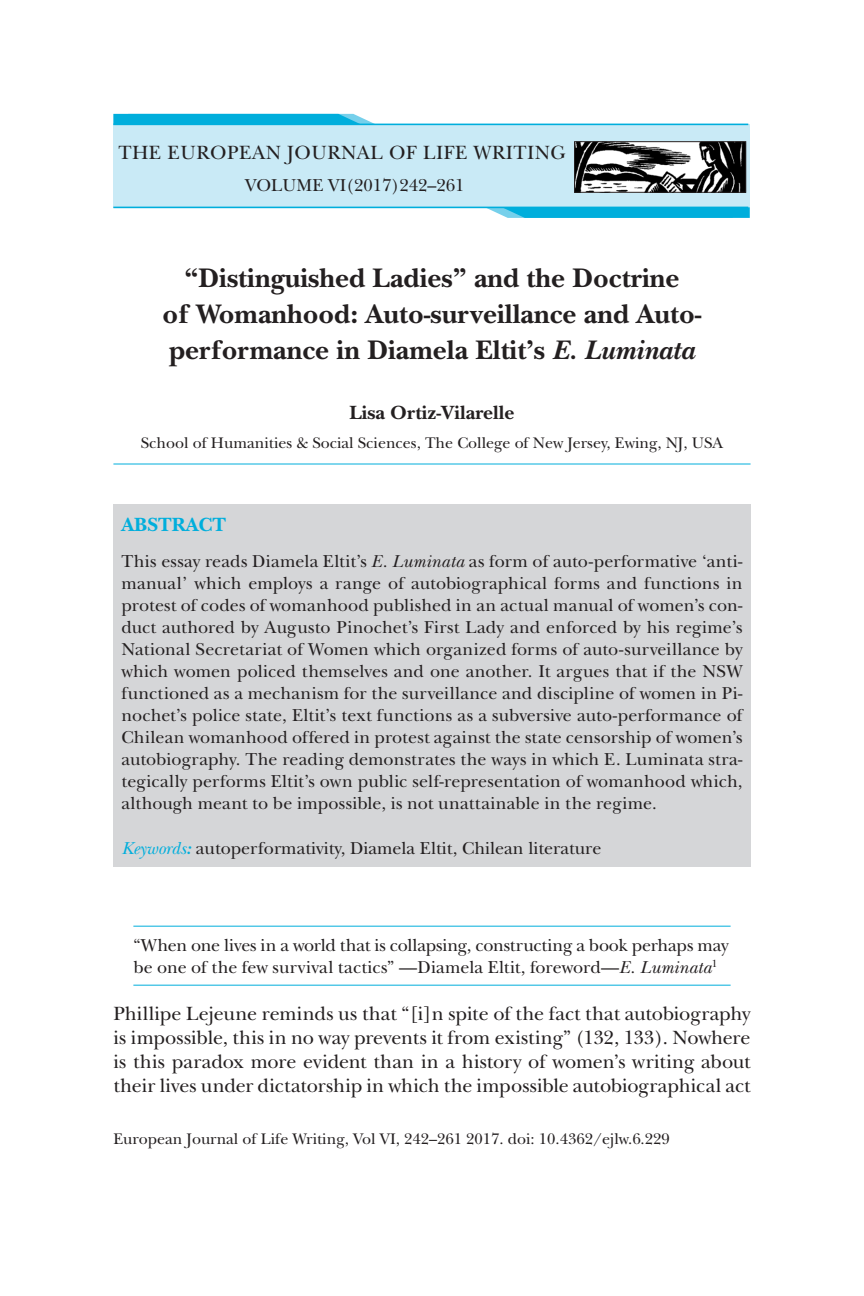
<style>
.page{position:relative;width:864px;height:1296px;background:#fff}
.page>*{position:absolute;margin:0;border:0;box-sizing:border-box;transform-origin:0 0}
.t1{font:700 28px/36px "New Baskerville";color:#231f20;text-align:center}
.t2{font:20px/24px "New Baskerville";letter-spacing:.01em;color:#231f20;text-align:justify}
.t3{font:700 20px "New Baskerville";color:#231f20}
.t4{font:700 20px "New Baskerville";color:#00aedc}
.t5{font:18px/22px "New Baskerville";color:#231f20;text-align:justify}
.t6{font:16px "New Baskerville";color:#231f20}
.s1{font-style:italic}
.s2{font-style:italic;color:#00aedc}
.s3{font-weight:700;font-style:italic;color:#00aedc}
</style>
<div class="page">
<div style="left:113px;top:124px;width:637px;height:83px;background:#c9eaf6"></div>
<svg style="left:113px;top:114px;width:263px;height:10px"></svg>
<svg style="left:485px;top:207px;width:265px;height:11px"></svg>
<hr style="left:113px;top:124px;width:635px;height:1px;background:#00aedc">
<hr style="left:113px;top:207px;width:635px;height:1px;background:#00aedc">
<img style="left:576px;top:143px;width:168px;height:48px">
<div style="left:574px;top:141px;width:172px;height:52px;border:1px solid #231f20"></div>
<hr style="left:113px;top:464px;width:638px;height:1px;background:#00aedc">
<div style="left:113px;top:504px;width:638px;height:363px;background:#d5d6d8"></div>
<hr style="left:133px;top:926px;width:598px;height:1px;background:#00aedc">
<hr style="left:133px;top:985px;width:598px;height:1px;background:#00aedc">
<p class="t2" style="left:118px;top:140px;width:449px">The European Journal of Life Writing</p>
<p class="t5" style="left:245px;top:174px;width:26px">VOLU</p>
<p class="t5" style="left:297px;top:174px;width:170px">ME VI(2017)242–261</p>
<h1 class="t1" style="left:163px;top:260px;width:541px">“Distinguished Ladies” and the Doctrine<br>of Womanhood: Auto-surveillance and Auto&shy;performance in Diamela Eltit’s <span class="s1">E. Luminata</span></h1>
<p class="t3" style="left:350px;top:401px;width:166px">Lisa Ortiz-Vilarelle</p>
<p class="t6" style="left:141px;top:434px;width:584px">School of Humanities &amp; Social Sciences, The College of New Jersey, Ewing, NJ, USA</p>
<p class="t4" style="left:121px;top:513px;width:106px">Abstract</p>
<p class="t5" style="left:121px;top:550px;width:623px">This essay reads Diamela Eltit’s <span class="s1">E. Luminata</span> as form of auto-performative ‘anti&shy;manual’ which employs a range of autobiographical forms and functions in protest of codes of womanhood published in an actual manual of women’s con&shy;duct authored by Augusto Pinochet’s First Lady and enforced by his regime’s National Secretariat of Women which organized forms of auto-surveillance by which women policed themselves and one another. It argues that if the NSW functioned as a mechanism for the surveillance and discipline of women in Pi&shy;nochet’s police state, Eltit’s text functions as a subversive auto-performance of Chilean womanhood offered in protest against the state censorship of women’s autobiography. The reading demonstrates the ways in which E. Luminata stra&shy;tegically performs Eltit’s own public self-representation of womanhood which, although meant to be impossible, is not unattainable in the regime.</p>
<p class="t5" style="left:121px;top:837px;width:482px"><span class="s2">Keywords</span><span class="s3">:</span> autoperformativity, Diamela Eltit, Chilean literature</p>
<p class="t5" style="left:133px;top:934px;width:597px">“When one lives in a world that is collapsing, constructing a book perhaps may be one of the few survival tactics” —Diamela Eltit, foreword—<span class="s1">E. Luminata</span><sup>1</sup></p>
<p class="t2" style="left:113px;top:1002px;width:639px">Phillipe Lejeune reminds us that “[i]n spite of the fact that autobiography is impossible, this in no way prevents it from existing” (132, 133). Nowhere is this paradox more evident than in a history of women’s writing about their lives under dictatorship in which the impossible autobiographical act</p>
<p class="t6" style="left:113px;top:1130px;width:558px">European Journal of Life Writing, Vol VI, 242–261 2017. doi: 10.4362/ejlw.6.229</p>
</div>
